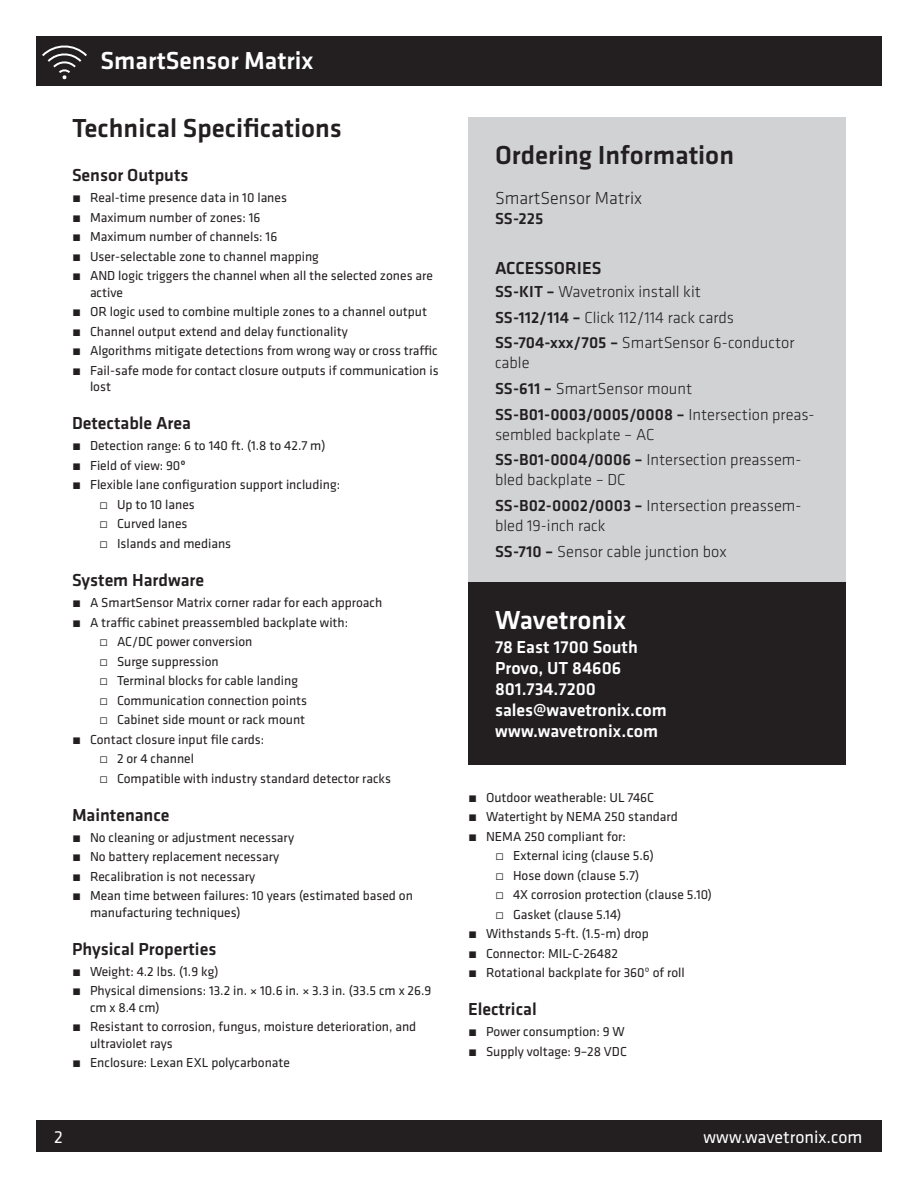
<style>
.page{position:relative;width:918px;height:1188px;background:#fff}
.page>*{position:absolute;margin:0;border:0;box-sizing:border-box;transform-origin:0 0}
.t1{font:500 27px "Klavika";color:#231f20}
.t2{font:500 27px "Klavika";color:#fff}
.t3{font:500 25.5px "Klavika";color:#fff}
.t4{font:500 18px "Klavika";color:#231f20}
.t5{font:500 18px/21px "Klavika";color:#fff}
.t6{font:18px "Klavika";color:#fff}
.t7{font:300 18px "Klavika";color:#231f20}
.t8{font:300 16.5px/25.8px "Klavika";color:#231f20}
.t9{font:500 16.5px "Klavika";color:#231f20}
.t10{font:13.5px/19.5px "Klavika";color:#231f20}
.s1{font-weight:300}
.s2{font-weight:500}
</style>
<div class="page">
<div style="left:36px;top:1120px;width:846px;height:32px;background:#231f20"></div>
<div style="left:36px;top:36px;width:846px;height:50px;background:#231f20"></div>
<svg style="left:42px;top:45px;width:45px;height:34px"></svg>
<div style="left:468px;top:117px;width:378px;height:467px;background:#d1d2d4"></div>
<div style="left:468px;top:582px;width:378px;height:182px;background:#231f20"></div>
<h2 class="t3" style="left:100px;top:43px;width:215px">SmartSensor Matrix</h2>
<h1 class="t1" style="left:72px;top:110px;width:272px">Technical Specifications</h1>
<h3 class="t4" style="left:72px;top:163px;width:118px">Sensor Outputs</h3>
<p class="t10" style="left:72px;top:188px;width:362px"><span class="s1">˿</span> Real-time presence data in 10 lanes<br><span class="s1">˿</span> Maximum number of zones: 16<br><span class="s1">˿</span> Maximum number of channels: 16<br><span class="s1">˿</span> User-selectable zone to channel mapping<br><span class="s1">˿</span> AND logic triggers the channel when all the selected zones are</p>
<p class="t10" style="left:72px;top:282px;width:368px;text-indent:18px">active<br><span class="s1">˿</span> OR logic used to combine multiple zones to a channel output <span class="s1">˿</span> Channel output extend and delay functionality<br><span class="s1">˿</span> Algorithms mitigate detections from wrong way or cross traffic <span class="s1">˿</span> Fail-safe mode for contact closure outputs if communication is</p>
<p class="t10" style="left:90px;top:377px;width:23px">lost</p>
<h3 class="t4" style="left:72px;top:411px;width:121px">Detectable Area</h3>
<p class="t10" style="left:72px;top:436px;width:255px"><span class="s1">˿</span> Detection range: 6 to 140 ft. (1.8 to 42.7 m)</p>
<p class="t10" style="left:72px;top:455px;width:115px"><span class="s1">˿</span> Field of view: 90<span class="s2">º</span></p>
<p class="t10" style="left:72px;top:475px;width:270px"><span class="s1">˿</span> Flexible lane configuration support including:</p>
<p class="t10" style="left:99px;top:494px;width:97px">̀ Up to 10 lanes</p>
<p class="t10" style="left:99px;top:514px;width:90px">̀ Curved lanes</p>
<p class="t10" style="left:99px;top:533px;width:134px">̀ Islands and medians</p>
<h3 class="t4" style="left:72px;top:568px;width:134px">System Hardware</h3>
<p class="t10" style="left:72px;top:592px;width:312px"><span class="s1">˿</span> A SmartSensor Matrix corner radar for each approach</p>
<p class="t10" style="left:72px;top:612px;width:278px"><span class="s1">˿</span> A traffic cabinet preassembled backplate with:</p>
<p class="t10" style="left:99px;top:631px;width:155px">̀ AC/DC power conversion</p>
<p class="t10" style="left:99px;top:651px;width:121px">̀ Surge suppression</p>
<p class="t10" style="left:99px;top:670px;width:200px">̀ Terminal blocks for cable landing</p>
<p class="t10" style="left:99px;top:690px;width:210px">̀ Communication connection points</p>
<p class="t10" style="left:99px;top:709px;width:208px">̀ Cabinet side mount or rack mount</p>
<p class="t10" style="left:72px;top:729px;width:194px"><span class="s1">˿</span> Contact closure input file cards:</p>
<p class="t10" style="left:99px;top:748px;width:97px">̀ 2 or 4 channel</p>
<p class="t10" style="left:99px;top:768px;width:293px">̀ Compatible with industry standard detector racks</p>
<h3 class="t4" style="left:72px;top:803px;width:99px">Maintenance</h3>
<p class="t10" style="left:72px;top:827px;width:342px"><span class="s1">˿</span> No cleaning or adjustment necessary<br><span class="s1">˿</span> No battery replacement necessary<br><span class="s1">˿</span> Recalibration is not necessary<br><span class="s1">˿</span> Mean time between failures: 10 years (estimated based on</p>
<p class="t10" style="left:90px;top:902px;width:152px">manufacturing techniques)</p>
<h3 class="t4" style="left:72px;top:937px;width:146px">Physical Properties</h3>
<p class="t10" style="left:72px;top:961px;width:361px"><span class="s1">˿</span> Weight: 4.2 lbs. (1.9 kg)<br><span class="s1">˿</span> Physical dimensions: 13.2 in. × 10.6 in. × 3.3 in. (33.5 cm x 26.9</p>
<p class="t10" style="left:72px;top:997px;width:346px;text-indent:18px">cm x 8.4 cm)<br><span class="s1">˿</span> Resistant to corrosion, fungus, moisture deterioration, and</p>
<p class="t10" style="left:72px;top:1033px;width:220px;text-indent:18px">ultraviolet rays<br><span class="s1">˿</span> Enclosure: Lexan EXL polycarbonate</p>
<h1 class="t1" style="left:495px;top:137px;width:241px">Ordering Information</h1>
<h3 class="t7" style="left:495px;top:187px;width:149px">SmartSensor Matrix</h3>
<p class="t9" style="left:495px;top:207px;width:50px">SS-225</p>
<h3 class="t4" style="left:495px;top:256px;width:108px">ACCESSORIES</h3>
<p class="t8" style="left:495px;top:278px;width:301px"><span class="s2">SS-KIT –</span> Wavetronix install kit<br><span class="s2">SS-112/114 –</span> Click 112/114 rack cards<br><span class="s2">SS-704-xxx/705 –</span> SmartSensor 6-conductor</p>
<p class="t8" style="left:495px;top:350px;width:321px">cable<br><span class="s2">SS-611 –</span> SmartSensor mount<br><span class="s2">SS-B01-0003/0005/0008 –</span> Intersection preas-</p>
<p class="t8" style="left:495px;top:421px;width:308px">sembled backplate – AC<br><span class="s2">SS-B01-0004/0006 –</span> Intersection preassem-</p>
<p class="t8" style="left:495px;top:467px;width:308px">bled backplate – DC<br><span class="s2">SS-B02-0002/0003 –</span> Intersection preassem-</p>
<p class="t8" style="left:495px;top:512px;width:233px">bled 19-inch rack<br><span class="s2">SS-710 –</span> Sensor cable junction box</p>
<h1 class="t2" style="left:495px;top:602px;width:133px">Wavetronix</h1>
<h3 class="t5" style="left:495px;top:636px;width:173px">78 East 1700 South<br>Provo, UT 84606<br>801.734.7200 sales@wavetronix.com www.wavetronix.com</h3>
<p class="t10" style="left:468px;top:787px;width:188px"><span class="s1">˿</span> Outdoor weatherable: UL 746C</p>
<p class="t10" style="left:468px;top:806px;width:211px"><span class="s1">˿</span> Watertight by NEMA 250 standard</p>
<p class="t10" style="left:468px;top:826px;width:159px"><span class="s1">˿</span> NEMA 250 compliant for:</p>
<p class="t10" style="left:495px;top:845px;width:161px">̀ External icing (clause 5.6)</p>
<p class="t10" style="left:495px;top:865px;width:146px">̀ Hose down (clause 5.7)</p>
<p class="t10" style="left:495px;top:884px;width:219px">̀ 4X corrosion protection (clause 5.10)</p>
<p class="t10" style="left:495px;top:904px;width:128px">̀ Gasket (clause 5.14)</p>
<p class="t10" style="left:468px;top:923px;width:182px"><span class="s1">˿</span> Withstands 5-ft. (1.5-m) drop</p>
<p class="t10" style="left:468px;top:943px;width:152px"><span class="s1">˿</span> Connector: MIL-C-26482</p>
<p class="t10" style="left:468px;top:962px;width:218px"><span class="s1">˿</span> Rotational backplate for 360º of roll</p>
<h3 class="t4" style="left:468px;top:997px;width:70px">Electrical</h3>
<p class="t10" style="left:468px;top:1021px;width:160px"><span class="s1">˿</span> Power consumption: 9 W <span class="s1">˿</span> Supply voltage: 9–28 VDC</p>
<h3 class="t6" style="left:54px;top:1125px;width:10px">2</h3>
<h3 class="t6" style="left:704px;top:1125px;width:160px">www.wavetronix.com</h3>
</div>
